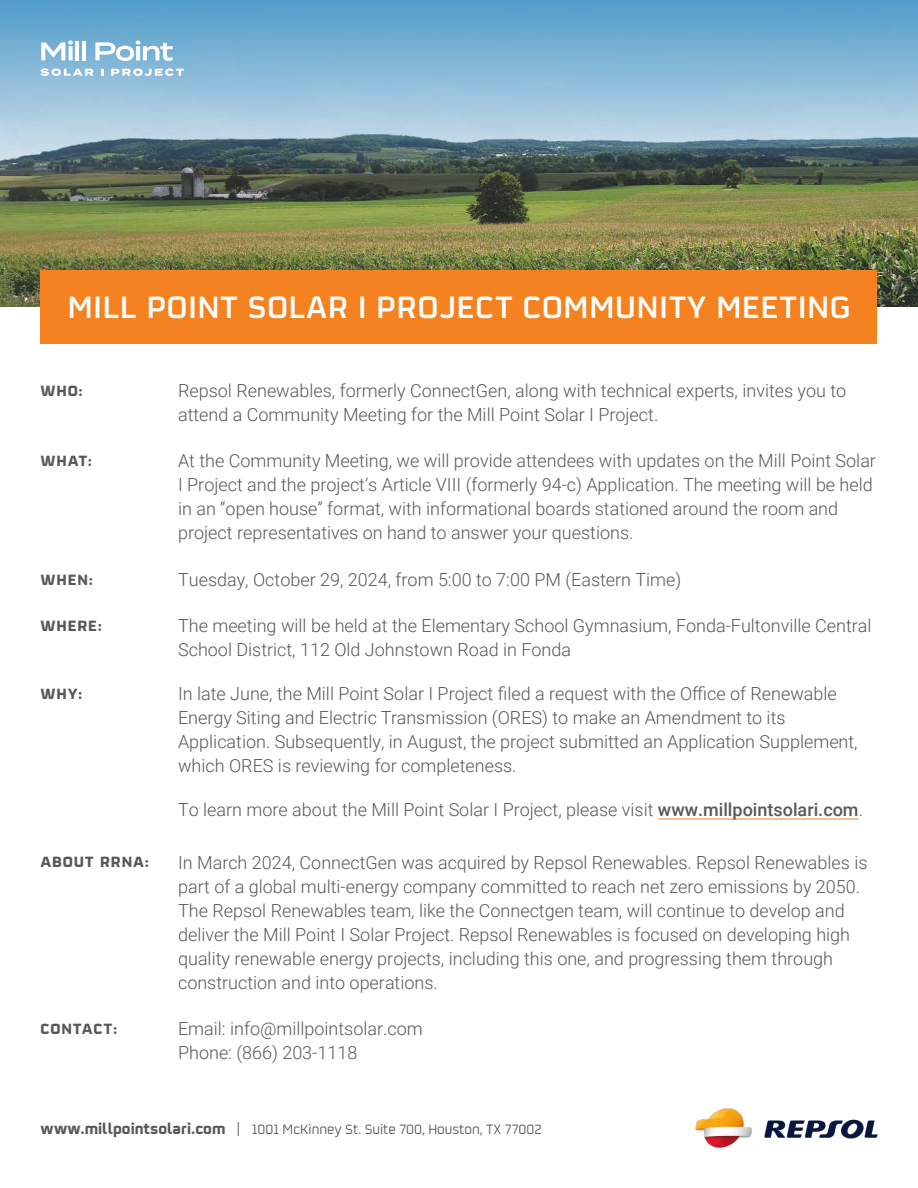
<style>
.page{position:relative;width:918px;height:1188px;background:#fff}
.page>*{position:absolute;margin:0;border:0;box-sizing:border-box;transform-origin:0 0}
.t1{font:600 34.5px "Repsol";letter-spacing:.025em;color:#fff}
.t2{font:300 18px/24px "Roboto";color:#57585a}
.t3{font:700 16.5px "Repsol";letter-spacing:.05em;color:#57585a}
.t4{font:15px "Repsol";color:#57585a}
.s1{font-weight:500}
.s2{font-weight:700;font-size:16.5px}
.s3{font-size:16.5px}
</style>
<div class="page">
<img style="left:0;top:175px;width:918px;height:132px">
<svg style="left:0;top:0;width:918px;height:175px;background:#7ba6bf"></svg>
<div style="left:40px;top:270px;width:838px;height:73px;background:#f58220"></div>
<svg style="left:41px;top:40px;width:32px;height:20px"></svg>
<svg style="left:69px;top:46px;width:4px;height:14px"></svg>
<hr style="left:75px;top:41px;width:4px;height:19px;background:#fff">
<hr style="left:82px;top:41px;width:4px;height:19px;background:#fff">
<svg style="left:95px;top:40px;width:78px;height:21px"></svg>
<svg style="left:41px;top:69px;width:53px;height:7px"></svg>
<svg style="left:101px;top:69px;width:2px;height:7px"></svg>
<svg style="left:111px;top:69px;width:73px;height:7px"></svg>
<img style="left:695px;top:1108px;width:183px;height:39px">
<hr style="left:658px;top:819px;width:201px;height:1px;background:#f58220">
<p class="t1" style="left:68px;top:281px;width:784px">MILL POINT SOLAR I PROJECT COMMUNITY MEETING</p>
<p class="t3" style="left:40px;top:377px;width:44px">WHO:</p>
<p class="t3" style="left:40px;top:447px;width:53px">WHAT:</p>
<p class="t3" style="left:40px;top:566px;width:54px">WHEN:</p>
<p class="t3" style="left:40px;top:612px;width:63px">WHERE:</p>
<p class="t3" style="left:40px;top:680px;width:43px">WHY:</p>
<p class="t3" style="left:40px;top:848px;width:110px">ABOUT RRNA:</p>
<p class="t3" style="left:40px;top:1015px;width:78px">CONTACT:</p>
<p class="t2" style="left:178px;top:378px;width:670px">Repsol Renewables, formerly ConnectGen, along with technical experts, invites you to attend a Community Meeting for the Mill Point Solar I Project.</p>
<p class="t2" style="left:178px;top:448px;width:699px">At the Community Meeting, we will provide attendees with updates on the Mill Point Solar I Project and the project’s Article VIII (formerly 94-c) Application. The meeting will be held in an “open house” format, with informational boards stationed around the room and project representatives on hand to answer your questions.</p>
<p class="t2" style="left:178px;top:567px;width:505px">Tuesday, October 29, 2024, from 5:00 to 7:00 PM (Eastern Time)</p>
<p class="t2" style="left:178px;top:613px;width:695px">The meeting will be held at the Elementary School Gymnasium, Fonda-Fultonville Central<br>School District, 112 Old Johnstown Road in Fonda</p>
<p class="t2" style="left:178px;top:681px;width:681px">In late June, the Mill Point Solar I Project filed a request with the Office of Renewable Energy Siting and Electric Transmission (ORES) to make an Amendment to its Application. Subsequently, in August, the project submitted an Application Supplement, which ORES is reviewing for completeness.</p>
<p class="t2" style="left:178px;top:797px;width:686px">To learn more about the Mill Point Solar I Project, please visit <span class="s1">www.millpointsolari.com</span>.</p>
<p class="t2" style="left:178px;top:849px;width:691px">In March 2024, ConnectGen was acquired by Repsol Renewables. Repsol Renewables is part of a global multi-energy company committed to reach net zero emissions by 2050.<br>The Repsol Renewables team, like the Connectgen team, will continue to develop and deliver the Mill Point I Solar Project. Repsol Renewables is focused on developing high quality renewable energy projects, including this one, and progressing them through construction and into operations.</p>
<p class="t2" style="left:178px;top:1016px;width:246px">Email: info@millpointsolar.com<br>Phone: (866) 203-1118</p>
<p class="t4" style="left:40px;top:1119px;width:503px"><span class="s2">www.millpointsolari.com</span> <span class="s3">|</span> 1001 McKinney St. Suite 700, Houston, TX 77002</p>
</div>
